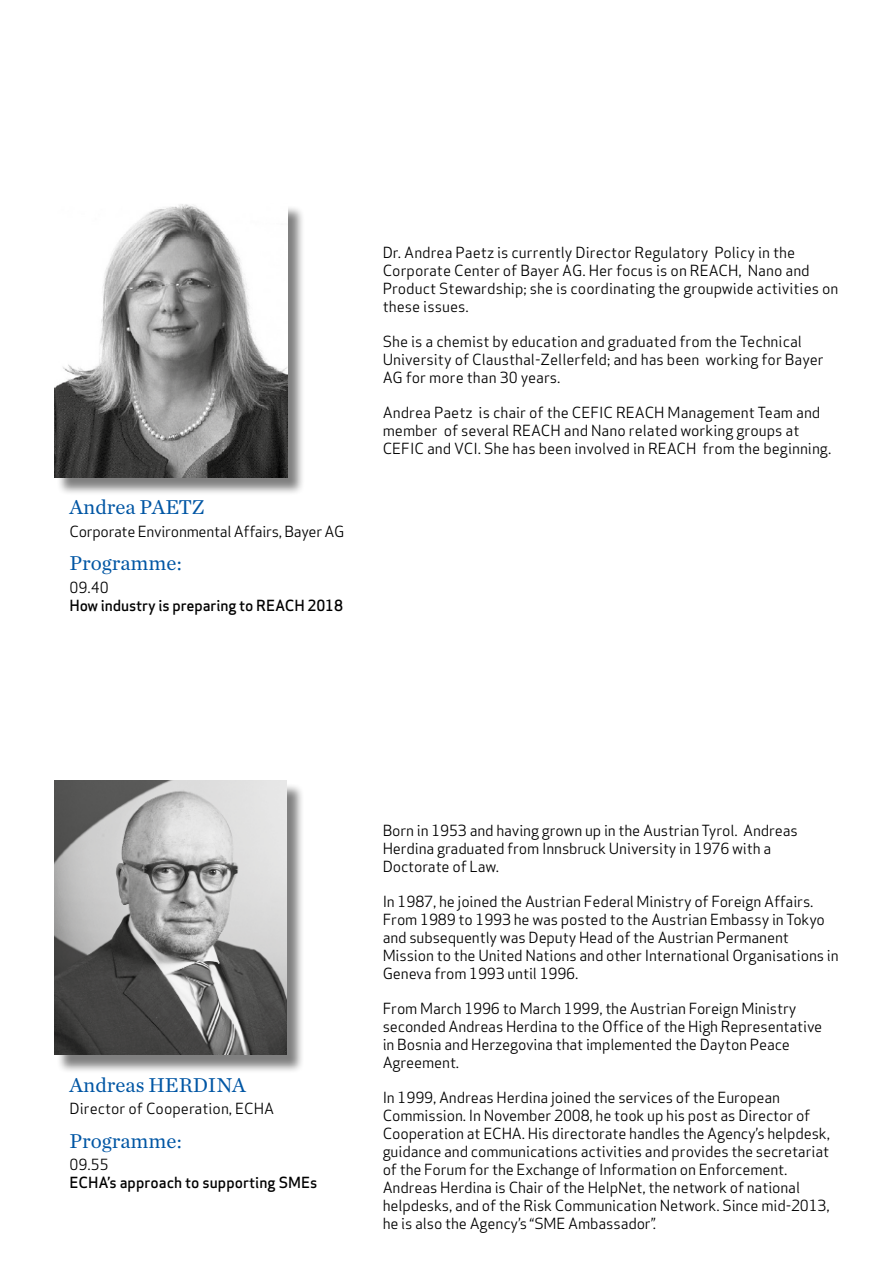
<style>
.page{position:relative;width:893px;height:1263px;background:#fff}
.page>*{position:absolute;margin:0;border:0;box-sizing:border-box;transform-origin:0 0}
.t1{font:21px "Chronicle Text G1";color:#0056a4}
.t2{font:15px/18px "Apex Sans";letter-spacing:-.01em;color:#000}
.t3{font:500 15px "Apex Sans";letter-spacing:-.01em;color:#000}
</style>
<div class="page">
<div style="left:57px;top:205px;width:249px;height:291px;background:#000;opacity:.5"></div>
<img style="left:54px;top:204px;width:233px;height:273px">
<div style="left:57px;top:783px;width:248px;height:290px;background:#000;opacity:.5"></div>
<img style="left:54px;top:780px;width:232px;height:275px">
<h1 class="t1" style="left:69px;top:491px;width:137px">Andrea PAETZ</h1>
<p class="t2" style="left:69px;top:521px;width:276px">Corporate Environmental Affairs, Bayer AG</p>
<h1 class="t1" style="left:69px;top:547px;width:114px">Programme:</h1>
<p class="t2" style="left:69px;top:577px;width:41px">09.40</p>
<p class="t3" style="left:69px;top:592px;width:275px">How industry is preparing to REACH 2018</p>
<p class="t2" style="left:383px;top:242px;width:457px">Dr. Andrea Paetz is currently Director Regulatory Policy in the Corporate Center of Bayer AG. Her focus is on REACH, Nano and Product Stewardship; she is coordinating the groupwide activities on these issues.</p>
<p class="t2" style="left:383px;top:331px;width:443px">She is a chemist by education and graduated from the Technical<br>University of Clausthal-Zellerfeld; and has been working for Bayer<br>AG for more than 30 years.</p>
<p class="t2" style="left:383px;top:402px;width:450px">Andrea Paetz is chair of the CEFIC REACH Management Team and member of several REACH and Nano related working groups at<br>CEFIC and VCI. She has been involved in REACH from the beginning.</p>
<h1 class="t1" style="left:69px;top:1069px;width:178px">Andreas HERDINA</h1>
<p class="t2" style="left:69px;top:1098px;width:206px">Director of Cooperation, ECHA</p>
<h1 class="t1" style="left:69px;top:1125px;width:114px">Programme:</h1>
<p class="t2" style="left:69px;top:1154px;width:41px">09.55</p>
<p class="t3" style="left:69px;top:1169px;width:250px">ECHA’s approach to supporting SMEs</p>
<p class="t2" style="left:383px;top:820px;width:417px">Born in 1953 and having grown up in the Austrian Tyrol. Andreas<br>Herdina graduated from Innsbruck University in 1976 with a<br>Doctorate of Law.</p>
<p class="t2" style="left:383px;top:891px;width:457px">In 1987, he joined the Austrian Federal Ministry of Foreign Affairs.<br>From 1989 to 1993 he was posted to the Austrian Embassy in Tokyo and subsequently was Deputy Head of the Austrian Permanent Mission to the United Nations and other International Organisations in Geneva from 1993 until 1996.</p>
<p class="t2" style="left:383px;top:998px;width:441px">From March 1996 to March 1999, the Austrian Foreign Ministry seconded Andreas Herdina to the Office of the High Representative in Bosnia and Herzegovina that implemented the Dayton Peace Agreement.</p>
<p class="t2" style="left:383px;top:1087px;width:449px">In 1999, Andreas Herdina joined the services of the European Commission. In November 2008, he took up his post as Director of Cooperation at ECHA. His directorate handles the Agency’s helpdesk, guidance and communications activities and provides the secretariat of the Forum for the Exchange of Information on Enforcement.<br>Andreas Herdina is Chair of the HelpNet, the network of national helpdesks, and of the Risk Communication Network. Since mid-2013, he is also the Agency’s “SME Ambassador”.</p>
</div>
